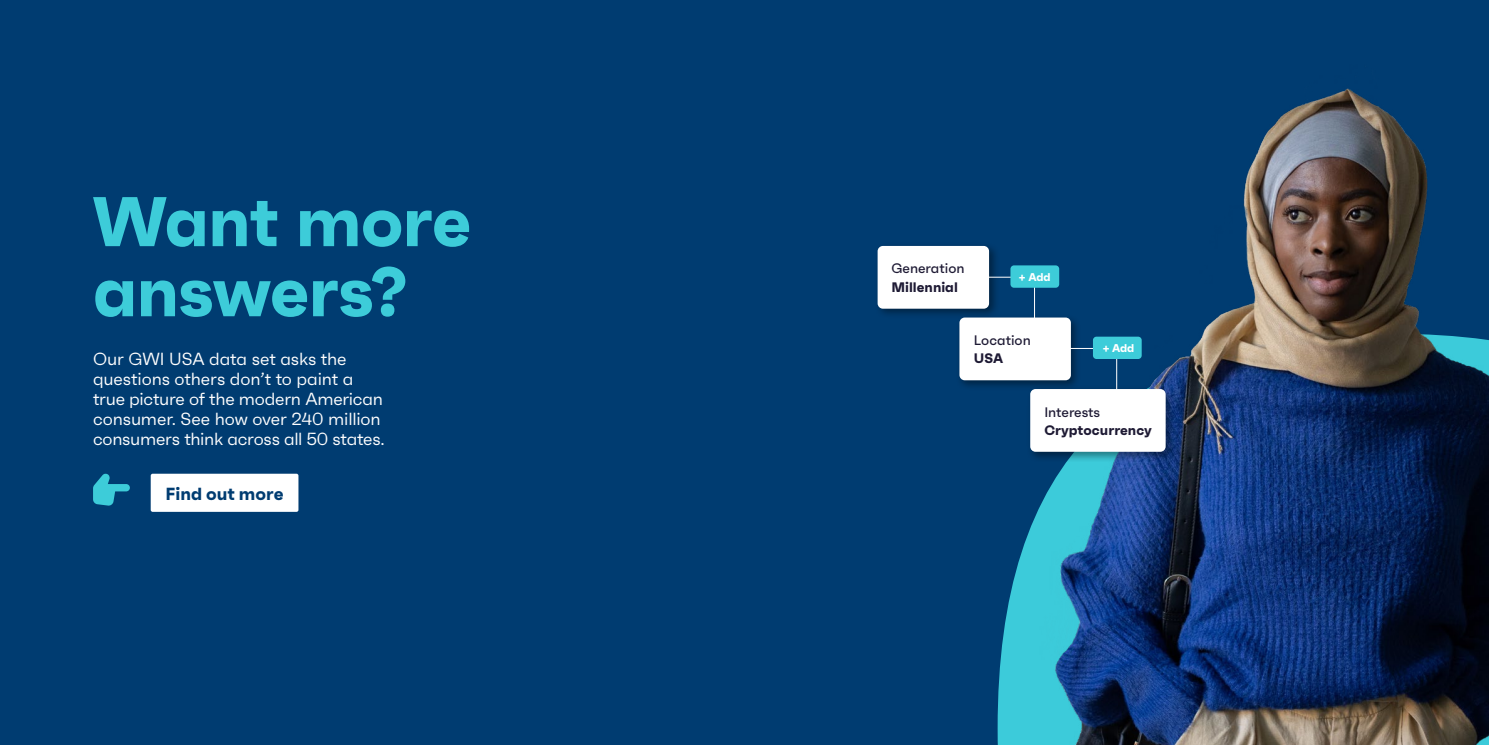
<style>
.page{position:relative;width:1489px;height:745px;background:#fff}
.page>*{position:absolute;margin:0;border:0;box-sizing:border-box;transform-origin:0 0}
.t1{font:700 70px/70px "Faktum";letter-spacing:-.015em;color:#3dccd9}
.t2{font:17.5px/20px "Faktum";letter-spacing:-.015em;color:#fff}
.t3{font:700 17.5px "Faktum";letter-spacing:-.005em;color:#003c71}
.t4{font:500 13.75px "Faktum";color:#1e1a34}
.t5{font:700 13.75px "Faktum";color:#1e1a34}
.t6{font:700 11.25px "Faktum";letter-spacing:-.01em;color:#fff}
</style>
<div class="page">
<div style="left:0;top:0;width:1488px;height:744px;background:#003c71"></div>
<img style="left:1008px;top:65px;width:480px;height:679px">
<div style="left:873px;top:242px;width:126px;height:77px;background:#000;opacity:.4"></div>
<div style="left:877px;top:246px;width:112px;height:62px;background:#fff;border-radius:5px"></div>
<div style="left:955px;top:313px;width:126px;height:77px;background:#000;opacity:.4"></div>
<div style="left:959px;top:317px;width:111px;height:63px;background:#fff;border-radius:5px"></div>
<div style="left:1026px;top:385px;width:149px;height:77px;background:#000;opacity:.4"></div>
<div style="left:1030px;top:389px;width:135px;height:62px;background:#fff;border-radius:5px"></div>
<svg style="left:976px;top:276px;width:59px;height:42px"></svg>
<div style="left:1010px;top:265px;width:49px;height:22px;background:#3dccd9;border-radius:4px"></div>
<div style="left:151px;top:473px;width:147px;height:38px;background:#fff;border-radius:2px"></div>
<svg style="left:93px;top:473px;width:37px;height:32px"></svg>
<svg style="left:1058px;top:347px;width:59px;height:42px"></svg>
<div style="left:1092px;top:336px;width:49px;height:23px;background:#3dccd9;border-radius:4px"></div>
<h1 class="t1" style="left:93px;top:185px;width:380px">Want more answers?</h1>
<p class="t2" style="left:93px;top:349px;width:293px">Our GWI USA data set asks the questions others don’t to paint a true picture of the modern American consumer. See how over 240 million consumers think across all 50 states.</p>
<p class="t3" style="left:166px;top:482px;width:119px">Find out more</p>
<p class="t4" style="left:891px;top:260px;width:75px">Generation</p>
<p class="t5" style="left:891px;top:278px;width:68px">Millennial</p>
<p class="t6" style="left:1018px;top:270px;width:33px">+ Add</p>
<p class="t4" style="left:973px;top:331px;width:58px">Location</p>
<p class="t5" style="left:973px;top:349px;width:31px">USA</p>
<p class="t6" style="left:1102px;top:341px;width:33px">+ Add</p>
<p class="t4" style="left:1044px;top:403px;width:57px">Interests</p>
<p class="t5" style="left:1044px;top:421px;width:109px">Cryptocurrency</p>
</div>
